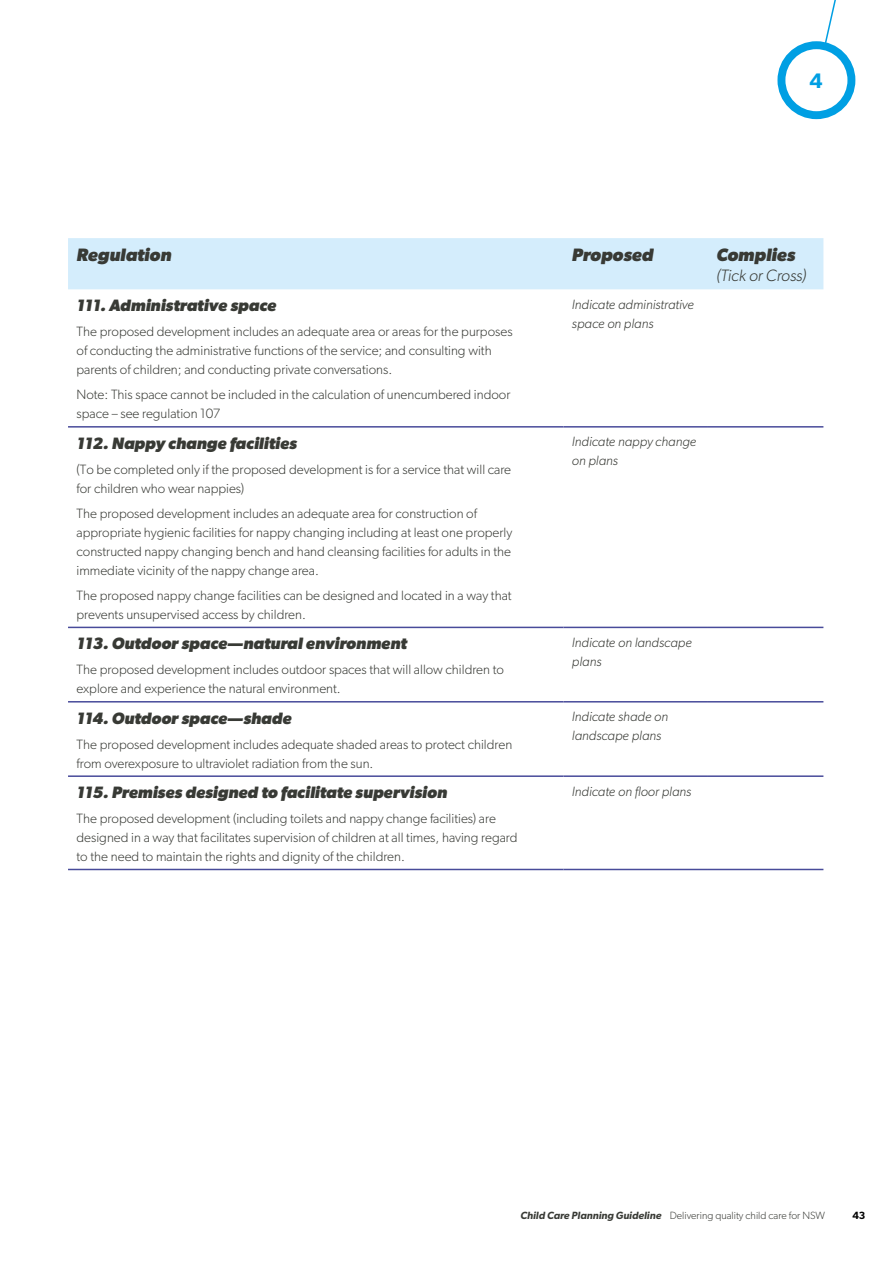
<style>
.page{position:relative;width:893px;height:1263px;background:#fff}
.page>*{position:absolute;margin:0;border:0;box-sizing:border-box;transform-origin:0 0}
.t1{font:600 21px "Gibson";color:#009fe3}
.t2{font:italic 700 18px "Gibson";color:#383a35}
.t3{font:italic 700 16.5px "Gibson";color:#383a35}
.t4{font:italic 300 16.5px "Gibson";color:#383a35}
.t5{font:300 13.5px/18.9px "Gibson";color:#383a35}
.t6{font:italic 300 13.5px/18.9px "Gibson";color:#383a35}
.t7{font:300 10.5px "Gibson";color:#383a35}
.t8{font:600 10.5px "Gibson";color:#000}
.s1{font-weight:600;font-style:italic}
</style>
<div class="page">
<div style="left:68px;top:238px;width:755px;height:51px;background:#d4edfc"></div>
<hr style="left:68px;top:426px;width:495px;height:2px;background:#484b9a">
<hr style="left:563px;top:426px;width:145px;height:2px;background:#484b9a">
<hr style="left:708px;top:426px;width:115px;height:2px;background:#484b9a">
<hr style="left:68px;top:627px;width:495px;height:1px;background:#484b9a">
<hr style="left:563px;top:627px;width:145px;height:1px;background:#484b9a">
<hr style="left:708px;top:627px;width:115px;height:1px;background:#484b9a">
<hr style="left:68px;top:701px;width:495px;height:1px;background:#484b9a">
<hr style="left:563px;top:701px;width:145px;height:1px;background:#484b9a">
<hr style="left:708px;top:701px;width:115px;height:1px;background:#484b9a">
<hr style="left:68px;top:775px;width:495px;height:2px;background:#484b9a">
<hr style="left:563px;top:775px;width:145px;height:2px;background:#484b9a">
<hr style="left:708px;top:775px;width:115px;height:2px;background:#484b9a">
<hr style="left:68px;top:869px;width:495px;height:1px;background:#484b9a">
<hr style="left:563px;top:869px;width:145px;height:1px;background:#484b9a">
<hr style="left:708px;top:869px;width:115px;height:1px;background:#484b9a">
<svg style="left:825px;top:0;width:12px;height:47px"></svg>
<div style="left:777px;top:41px;width:78px;height:78px;border:8px solid #009fe3;border-radius:50%"></div>
<h1 class="t1" style="left:810px;top:68px;width:15px">4</h1>
<h2 class="t2" style="left:77px;top:244px;width:96px">Regulation</h2>
<h2 class="t2" style="left:572px;top:244px;width:83px">Proposed</h2>
<h2 class="t2" style="left:716px;top:244px;width:80px">Complies</h2>
<p class="t4" style="left:716px;top:265px;width:91px">(Tick or Cross)</p>
<p class="t3" style="left:77px;top:296px;width:201px">111. Administrative space</p>
<p class="t5" style="left:77px;top:322px;width:438px">The proposed development includes an adequate area or areas for the purposes of conducting the administrative functions of the service; and consulting with parents of children; and conducting private conversations.</p>
<p class="t5" style="left:77px;top:385px;width:435px">Note: This space cannot be included in the calculation of unencumbered indoor space – see regulation 107</p>
<p class="t6" style="left:572px;top:294px;width:124px">Indicate administrative space on plans</p>
<p class="t3" style="left:77px;top:433px;width:222px">112. Nappy change facilities</p>
<p class="t5" style="left:77px;top:460px;width:436px">(To be completed only if the proposed development is for a service that will care for children who wear nappies)</p>
<p class="t5" style="left:77px;top:504px;width:437px">The proposed development includes an adequate area for construction of appropriate hygienic facilities for nappy changing including at least one properly constructed nappy changing bench and hand cleansing facilities for adults in the immediate vicinity of the nappy change area.</p>
<p class="t5" style="left:77px;top:586px;width:437px">The proposed nappy change facilities can be designed and located in a way that prevents unsupervised access by children.</p>
<p class="t3" style="left:77px;top:634px;width:332px">113. Outdoor space—natural environment</p>
<p class="t5" style="left:77px;top:660px;width:429px">The proposed development includes outdoor spaces that will allow children to explore and experience the natural environment.</p>
<p class="t3" style="left:77px;top:708px;width:216px">114. Outdoor space—shade</p>
<p class="t5" style="left:77px;top:734px;width:437px">The proposed development includes adequate shaded areas to protect children from overexposure to ultraviolet radiation from the sun.</p>
<p class="t3" style="left:77px;top:782px;width:372px">115. Premises designed to facilitate supervision</p>
<p class="t5" style="left:77px;top:809px;width:442px">The proposed development (including toilets and nappy change facilities) are designed in a way that facilitates supervision of children at all times, having regard to the need to maintain the rights and dignity of the children.</p>
<p class="t6" style="left:572px;top:432px;width:126px">Indicate nappy change on plans</p>
<p class="t6" style="left:572px;top:632px;width:122px">Indicate on landscape plans</p>
<p class="t6" style="left:572px;top:707px;width:98px">Indicate shade on landscape plans</p>
<p class="t6" style="left:572px;top:781px;width:121px">Indicate on floor plans</p>
<p class="t7" style="left:521px;top:1209px;width:306px"><span class="s1">Child Care Planning Guideline</span> Delivering quality child care for NSW</p>
<p class="t8" style="left:852px;top:1209px;width:15px">43</p>
</div>
